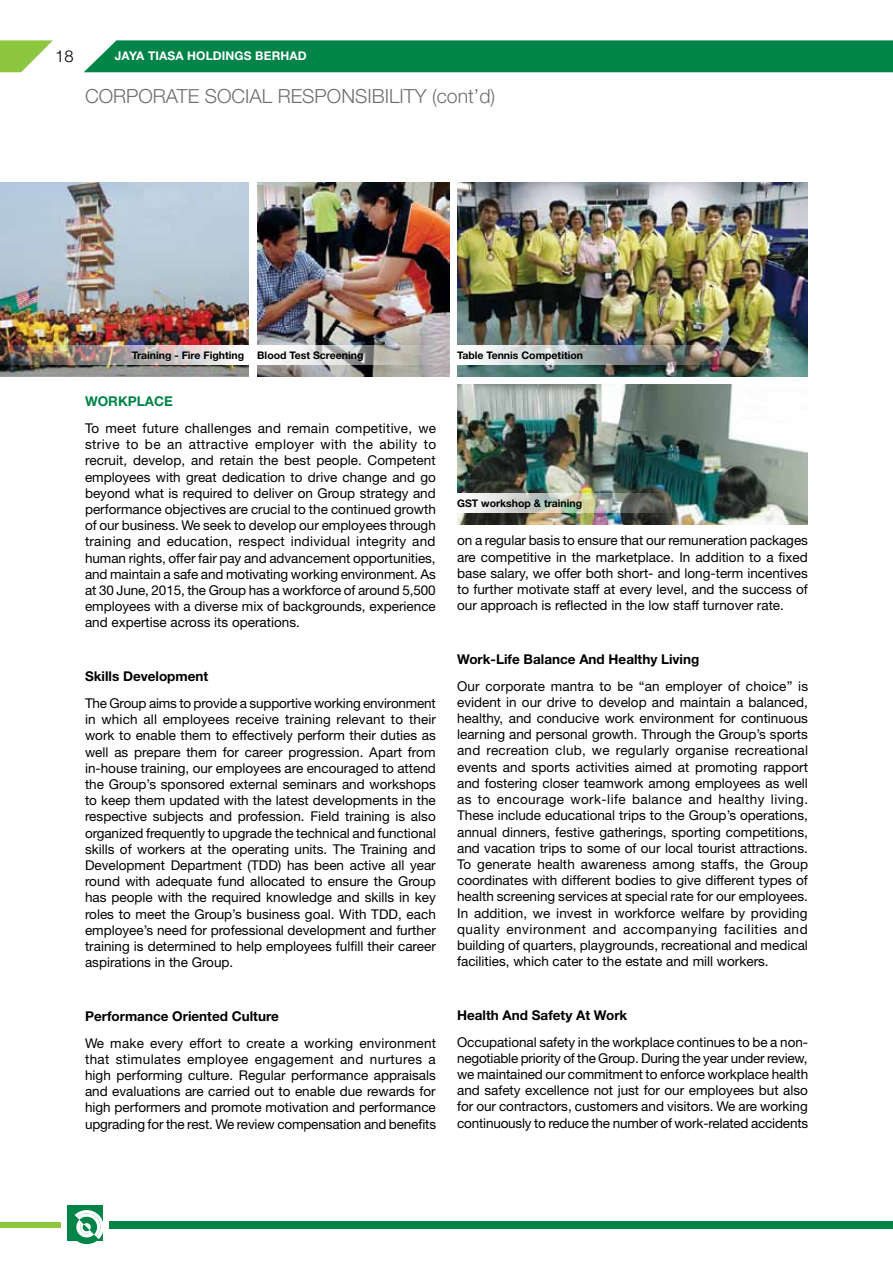
<style>
.page{position:relative;width:893px;height:1263px;background:#fff}
.page>*{position:absolute;margin:0;border:0;box-sizing:border-box;transform-origin:0 0}
.t1{font:300 19.5px "Helvetica Neue LT Std";color:#6d6e71}
.t2{font:300 16.5px "Helvetica Neue LT Std";color:#000}
.t3{font:13.5px/16.2px "Helvetica Neue LT Std";color:#000;text-align:justify}
.t4{font:700 13.5px "Helvetica Neue LT Std";color:#000}
.t5{font:700 13.5px "Helvetica Neue LT Std";color:#008448}
.t6{font:700 12px "Helvetica Neue LT Std";letter-spacing:.01em;color:#fff}
.t7{font:700 10.5px "Helvetica Neue LT Std";color:#000}
</style>
<div class="page">
<div style="left:0;top:1222px;width:61px;height:6px;background:#8dc63f"></div>
<div style="left:110px;top:1222px;width:783px;height:7px;background:#008448"></div>
<svg style="left:0;top:40px;width:53px;height:32px"></svg>
<div style="left:84px;top:40px;width:809px;height:32px;background:#008448"></div>
<div style="left:67px;top:1205px;width:36px;height:36px;background:#008448"></div>
<svg style="left:74px;top:1210px;width:29px;height:34px"></svg>
<img style="left:457px;top:385px;width:351px;height:139px">
<img style="left:0;top:183px;width:249px;height:193px">
<img style="left:257px;top:183px;width:192px;height:193px">
<img style="left:457px;top:183px;width:351px;height:193px">
<img style="left:0;top:345px;width:249px;height:20px">
<svg style="left:257px;top:345px;width:193px;height:20px"></svg>
<img style="left:457px;top:345px;width:300px;height:20px">
<img style="left:457px;top:494px;width:230px;height:19px">
<p class="t2" style="left:55px;top:46px;width:20px">18</p>
<p class="t6" style="left:115px;top:48px;width:193px">JAYA TIASA HOLDINGS BERHAD</p>
<h1 class="t1" style="left:85px;top:84px;width:267px">CORPORATE SOCIAL R ESPONSIBI</h1>
<h1 class="t1" style="left:389px;top:84px;width:108px">LITY (CONT’D)</h1>
<p class="t7" style="left:132px;top:348px;width:114px">Training - Fire Fighting</p>
<p class="t7" style="left:257px;top:348px;width:108px">Blood Test Screening</p>
<p class="t7" style="left:457px;top:348px;width:127px">Table Tennis Competition</p>
<p class="t5" style="left:85px;top:393px;width:79px">WORKPLACE</p>
<p class="t3" style="left:85px;top:420px;width:353px">To meet future challenges and remain competitive, we strive to be an attractive employer with the ability to recruit, develop, and retain the best people. Competent employees with great dedication to drive change and go beyond what is required to deliver on Group strategy and performance objectives are crucial to the continued growth of our business. We seek to develop our employees through training and education, respect individual integrity and human rights, offer fair pay and advancement opportunities, and maintain a safe and motivating working environment. As at 30 June, 2015, the Group has a workforce of around 5,500 employees with a diverse mix of backgrounds, experience and expertise across its operations.</p>
<p class="t4" style="left:85px;top:668px;width:125px">Skills Development</p>
<p class="t3" style="left:85px;top:695px;width:353px">The Group aims to provide a supportive working environment in which all employees receive training relevant to their work to enable them to effectively perform their duties as well as prepare them for career progression. Apart from in-house training, our employees are encouraged to attend the Group’s sponsored external seminars and workshops to keep them updated with the latest developments in the respective subjects and profession. Field training is also organized frequently to upgrade the technical and functional skills of workers at the operating units. The Training and Development Department (TDD) has been active all year round with adequate fund allocated to ensure the Group has people with the required knowledge and skills in key roles to meet the Group’s business goal. With TDD, each employee’s need for professional development and further training is determined to help employees fulfill their career aspirations in the Group.</p>
<p class="t4" style="left:85px;top:1008px;width:195px">Performance Oriented Culture</p>
<p class="t3" style="left:85px;top:1034px;width:353px">We make every effort to create a working environment that stimulates employee engagement and nurtures a high performing culture. Regular performance appraisals and evaluations are carried out to enable due rewards for high performers and promote motivation and performance upgrading for the rest. We review compensation and benefits</p>
<p class="t7" style="left:457px;top:497px;width:127px">GST workshop &amp; training</p>
<p class="t3" style="left:457px;top:532px;width:352px">on a regular basis to ensure that our remuneration packages are competitive in the marketplace. In addition to a fixed base salary, we offer both short- and long-term incentives to further motivate staff at every level, and the success of our approach is reflected in the low staff turnover rate.</p>
<p class="t4" style="left:457px;top:651px;width:244px">Work-Life Balance And Healthy Living</p>
<p class="t3" style="left:457px;top:678px;width:353px">Our corporate mantra to be “an employer of choice” is evident in our drive to develop and maintain a balanced, healthy, and conducive work environment for continuous learning and personal growth. Through the Group’s sports and recreation club, we regularly organise recreational events and sports activities aimed at promoting rapport and fostering closer teamwork among employees as well as to encourage work-life balance and healthy living.<br>These include educational trips to the Group’s operations, annual dinners, festive gatherings, sporting competitions, and vacation trips to some of our local tourist attractions.<br>To generate health awareness among staffs, the Group coordinates with different bodies to give different types of health screening services at special rate for our employees.<br>In addition, we invest in workforce welfare by providing quality environment and accompanying facilities and building of quarters, playgrounds, recreational and medical facilities, which cater to the estate and mill workers.</p>
<p class="t4" style="left:457px;top:1006px;width:172px">Health And Safety At Work</p>
<p class="t3" style="left:457px;top:1033px;width:353px">Occupational safety in the workplace continues to be a non&shy;negotiable priority of the Group. During the year under review, we maintained our commitment to enforce workplace health and safety excellence not just for our employees but also for our contractors, customers and visitors. We are working continuously to reduce the number of work-related accidents</p>
</div>
